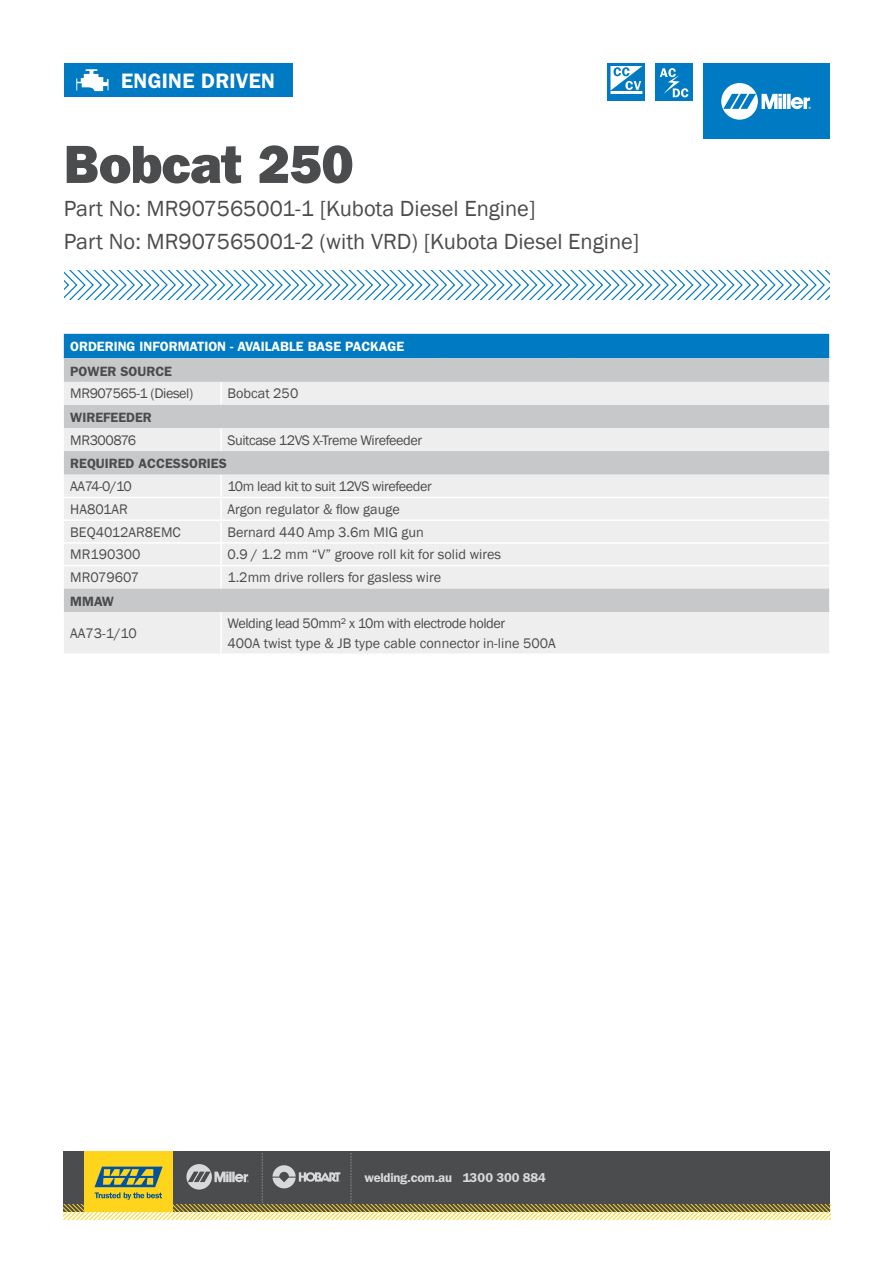
<style>
.page{position:relative;width:893px;height:1263px;background:#fff}
.page>*{position:absolute;margin:0;border:0;box-sizing:border-box;transform-origin:0 0}
.PRODUCT_NAME{font:800 54px "Franklin Gothic";letter-spacing:-.01em;color:#4b4c4d}
.PART_NUMBER{font:22.5px "Franklin Gothic";color:#4b4c4d}
.t1{font:600 21px "Franklin Gothic";letter-spacing:.01em;color:#fff}
.TABLE_COPY{font:14.25px "Franklin Gothic";color:#4b4c4d}
.TABLE_COPY-2{font:14.25px "Franklin Gothic";letter-spacing:-.03em;color:#4b4c4d}
.TABLE_HEADINGS_GREY{font:600 13.5px "Franklin Gothic";color:#4b4c4d}
.TABLE_HEADINGS_GREY-2{font:600 13.5px "Franklin Gothic";color:#fff}
.t2{font:600 12.9px "Franklin Gothic";letter-spacing:-.02em;color:#d8d9db}
</style>
<div class="page">
<div style="left:64px;top:1151px;width:766px;height:61px;background:#4b4c4d"></div>
<div style="left:84px;top:1151px;width:89px;height:61px;background:#fed41d"></div>
<svg style="left:64px;top:1153px;width:766px;height:66px"></svg>
<svg style="left:64px;top:270px;width:766px;height:30px"></svg>
<div style="left:655px;top:64px;width:38px;height:37px;background:#007ac2"></div>
<svg style="left:660px;top:68px;width:28px;height:29px"></svg>
<div style="left:608px;top:64px;width:37px;height:37px;background:#007ac2"></div>
<hr style="left:610px;top:91px;width:32px;height:3px;background:#fff">
<svg style="left:610px;top:66px;width:32px;height:25px"></svg>
<div style="left:64px;top:64px;width:228px;height:33px;background:#007ac2"></div>
<svg style="left:76px;top:69px;width:33px;height:22px"></svg>
<div style="left:703px;top:64px;width:126px;height:75px;background:#007ac2"></div>
<svg style="left:721px;top:83px;width:90px;height:37px"></svg>
<div style="left:64px;top:334px;width:765px;height:23px;background:#007ac2"></div>
<hr style="left:64px;top:357px;width:382px;height:1px;background:#007ac2">
<hr style="left:446px;top:357px;width:128px;height:1px;background:#007ac2">
<hr style="left:574px;top:357px;width:255px;height:1px;background:#007ac2">
<div style="left:64px;top:358px;width:765px;height:24px;background:#c7c8ca"></div>
<svg style="left:64px;top:382px;width:765px;height:271px;background:#e3e4e5"></svg>
<hr style="left:220px;top:382px;width:2px;height:23px;background:#fff">
<hr style="left:220px;top:428px;width:2px;height:23px;background:#fff">
<hr style="left:220px;top:475px;width:2px;height:22px;background:#fff">
<hr style="left:220px;top:498px;width:2px;height:21px;background:#fff">
<hr style="left:220px;top:521px;width:2px;height:21px;background:#fff">
<hr style="left:220px;top:544px;width:2px;height:21px;background:#fff">
<hr style="left:220px;top:566px;width:2px;height:22px;background:#fff">
<hr style="left:220px;top:612px;width:2px;height:41px;background:#fff">
<hr style="left:64px;top:497px;width:157px;height:1px;background:#fff">
<hr style="left:221px;top:497px;width:608px;height:1px;background:#fff">
<hr style="left:64px;top:519px;width:157px;height:2px;background:#fff">
<hr style="left:221px;top:519px;width:608px;height:2px;background:#fff">
<hr style="left:64px;top:542px;width:157px;height:2px;background:#fff">
<hr style="left:221px;top:542px;width:608px;height:2px;background:#fff">
<hr style="left:64px;top:565px;width:157px;height:1px;background:#fff">
<hr style="left:221px;top:565px;width:608px;height:1px;background:#fff">
<p class="t1" style="left:121px;top:69px;width:155px">ENGINE DRIVEN</p>
<p class="PRODUCT_NAME" style="left:64px;top:133px;width:291px">Bobcat 250</p>
<p class="PART_NUMBER" style="left:64px;top:194px;width:473px">Part No: MR907565001-1 [Kubota Diesel Engine]</p>
<p class="PART_NUMBER" style="left:64px;top:227px;width:577px">Part No: MR907565001-2 (with VRD) [Kubota Diesel Engine]</p>
<p class="TABLE_HEADINGS_GREY-2" style="left:70px;top:338px;width:336px">ORDERING INFORMATION - AVAILABLE BASE PACKAGE</p>
<p class="TABLE_HEADINGS_GREY" style="left:70px;top:363px;width:103px">POWER SOURCE</p>
<p class="TABLE_COPY-2" style="left:70px;top:385px;width:124px">MR907565-1 (Diesel)</p>
<p class="TABLE_COPY" style="left:227px;top:385px;width:72px">Bobcat 250</p>
<p class="TABLE_HEADINGS_GREY" style="left:70px;top:409px;width:83px">WIREFEEDER</p>
<p class="TABLE_COPY-2" style="left:70px;top:431px;width:67px">MR300876</p>
<p class="TABLE_COPY-2" style="left:227px;top:431px;width:196px">Suitcase 12VS X-Treme Wirefeeder</p>
<p class="TABLE_HEADINGS_GREY" style="left:70px;top:456px;width:158px">REQUIRED ACCESSORIES</p>
<p class="TABLE_COPY" style="left:70px;top:477px;width:63px">AA74-0/10</p>
<p class="TABLE_COPY-2" style="left:227px;top:477px;width:206px">10m lead kit to suit 12VS wirefeeder</p>
<p class="TABLE_COPY" style="left:70px;top:500px;width:59px">HA801AR</p>
<p class="TABLE_COPY" style="left:227px;top:500px;width:174px">Argon regulator &amp; flow gauge</p>
<p class="TABLE_COPY" style="left:70px;top:523px;width:112px">BEQ4012AR8EMC</p>
<p class="TABLE_COPY" style="left:227px;top:523px;width:198px">Bernard 440 Amp 3.6m MIG gun</p>
<p class="TABLE_COPY" style="left:70px;top:546px;width:72px">MR190300</p>
<p class="TABLE_COPY" style="left:227px;top:546px;width:275px">0.9 / 1.2 mm “V” groove roll kit for solid wires</p>
<p class="TABLE_COPY" style="left:70px;top:568px;width:70px">MR079607</p>
<p class="TABLE_COPY" style="left:227px;top:568px;width:215px">1.2mm drive rollers for gasless wire</p>
<p class="TABLE_HEADINGS_GREY" style="left:70px;top:593px;width:45px">MMAW</p>
<p class="TABLE_COPY" style="left:70px;top:624px;width:68px">AA73-1/10</p>
<p class="TABLE_COPY-2" style="left:227px;top:615px;width:279px">Welding lead 50mm² x 10m with electrode holder</p>
<p class="TABLE_COPY" style="left:227px;top:634px;width:330px">400A twist type &amp; JB type cable connector in-line 500A</p>
<p class="t2" style="left:364px;top:1170px;width:183px">welding.com.au 1300 300 884</p>
</div>
